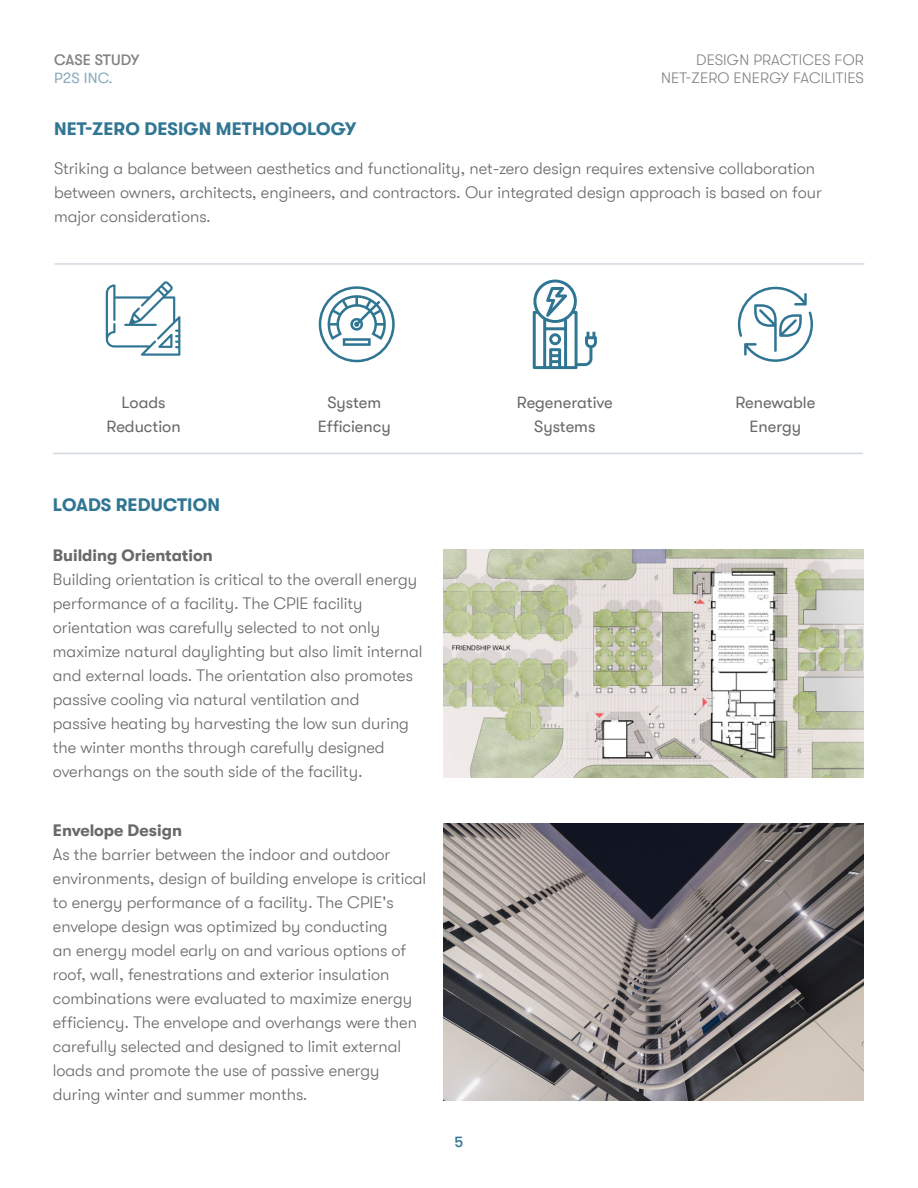
<style>
.page{position:relative;width:918px;height:1188px;background:#fff}
.page>*{position:absolute;margin:0;border:0;box-sizing:border-box;transform-origin:0 0}
.t1{font:700 18px "GT Walsheim";letter-spacing:.01em;color:#307693}
.t2{font:300 16.5px/24px "GT Walsheim";color:#69696c}
.t3{font:16.5px/24px "GT Walsheim";color:#69696c;text-align:center}
.t4{font:700 16.5px "GT Walsheim";color:#69696c}
.t5{font:300 15px/18px "GT Walsheim";letter-spacing:.01em;color:#808285;text-align:right}
.t6{font:500 15px "GT Walsheim";letter-spacing:-.005em;color:#808285}
.t7{font:15px "GT Walsheim";letter-spacing:.01em;color:#89aabd}
.t8{font:500 15px "GT Walsheim";color:#307693}
</style>
<div class="page">
<img style="left:444px;top:549px;width:420px;height:228px">
<img style="left:444px;top:824px;width:420px;height:276px">
<hr style="left:53px;top:453px;width:810px;height:1px;background:#d0d9e1">
<svg style="left:738px;top:287px;width:75px;height:75px"></svg>
<svg style="left:533px;top:279px;width:64px;height:90px"></svg>
<svg style="left:319px;top:286px;width:76px;height:76px"></svg>
<svg style="left:106px;top:281px;width:74px;height:75px"></svg>
<hr style="left:55px;top:263px;width:810px;height:2px;background:#d0d9e1">
<p class="t6" style="left:54px;top:52px;width:87px">CASE STUDY</p>
<p class="t7" style="left:54px;top:70px;width:60px">P2S INC.</p>
<p class="t1" style="left:54px;top:119px;width:304px">NET-ZERO DESIGN METHODOLOGY</p>
<p class="t5" style="left:661px;top:51px;width:204px">DESIGN PRACTICES FOR<br>NET-ZERO ENERGY FACILITIES</p>
<p class="t2" style="left:54px;top:157px;width:769px">Striking a balance between aesthetics and functionality, net-zero design requires extensive collaboration between owners, architects, engineers, and contractors. Our integrated design approach is based on four major considerations.</p>
<p class="t3" style="left:107px;top:390px;width:76px">Loads<br>Reduction</p>
<p class="t3" style="left:318px;top:390px;width:75px">System<br>Efficiency</p>
<p class="t3" style="left:517px;top:390px;width:97px">Regenerative<br>Systems</p>
<p class="t3" style="left:735px;top:390px;width:81px">Renewable<br>Energy</p>
<p class="t1" style="left:53px;top:495px;width:169px">LOADS REDUCTION</p>
<p class="t4" style="left:53px;top:546px;width:161px">Building Orientation</p>
<p class="t2" style="left:53px;top:568px;width:371px">Building orientation is critical to the overall energy performance of a facility. The CPIE facility orientation was carefully selected to not only maximize natural daylighting but also limit internal and external loads. The orientation also promotes passive cooling via natural ventilation and<br>passive heating by harvesting the low sun during the winter months through carefully designed overhangs on the south side of the facility.</p>
<p class="t4" style="left:53px;top:821px;width:131px">Envelope Design</p>
<p class="t2" style="left:53px;top:843px;width:375px">As the barrier between the indoor and outdoor environments, design of building envelope is critical to energy performance of a facility. The CPIE's envelope design was optimized by conducting<br>an energy model early on and various options of roof, wall, fenestrations and exterior insulation combinations were evaluated to maximize energy efficiency. The envelope and overhangs were then carefully selected and designed to limit external loads and promote the use of passive energy during winter and summer months.</p>
<p class="t8" style="left:455px;top:1134px;width:10px">5</p>
</div>
